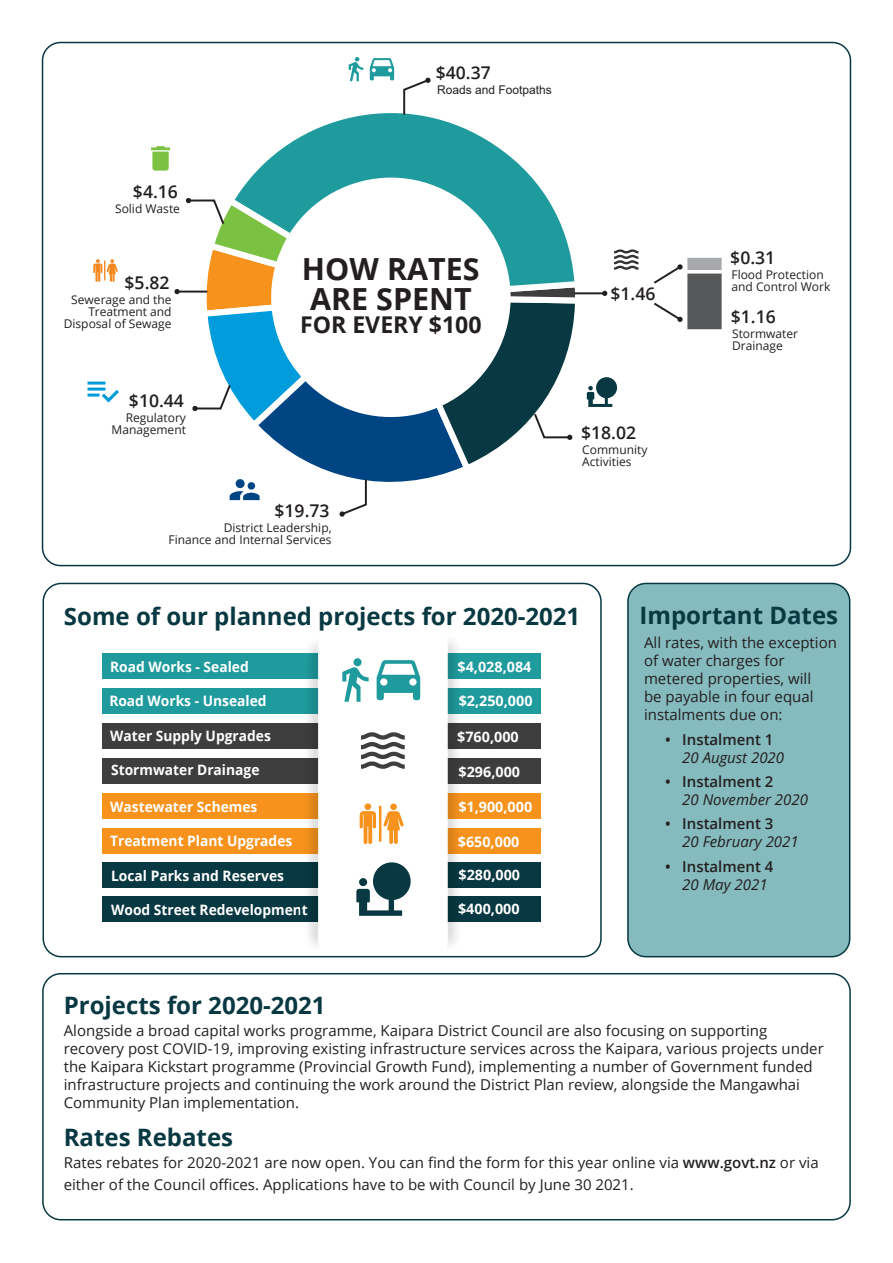
<style>
.page{position:relative;width:893px;height:1263px;background:#fff}
.page>*{position:absolute;margin:0;border:0;box-sizing:border-box;transform-origin:0 0}
.t1{font:700 30.45px/29.5px "Open Sans";color:#231f20}
.t2{font:700 24px "Open Sans";color:#083841}
.t3{font:700 23.1px "Open Sans";color:#231f20}
.t4{font:600 17.55px "Open Sans";color:#231f20}
.t5{font:15px/18px "Open Sans";color:#231f20}
.t6{font:italic 15px/18px "Open Sans";color:#231f20}
.t7{font:600 15px/18px "Open Sans";color:#231f20}
.t8{font:700 14.4px "Open Sans";color:#fff;scale:.96 1}
.t9{font:700 14.4px "Open Sans";color:#fff}
.t10{font:12px/12px "Open Sans";color:#231f20}
.t11{font:12px "Arial";color:#231f20}
.s1{font-weight:400;font-style:italic}
.s2{font-weight:600;font-style:normal}
.s3{font-weight:600}
</style>
<div class="page">
<svg style="left:236px;top:113px;width:311px;height:84px;fill:#1f9b9e"></svg>
<svg style="left:402px;top:78px;width:29px;height:39px"></svg>
<hr style="left:575px;top:292px;width:30px;height:2px;background:#231f20">
<svg style="left:602px;top:290px;width:6px;height:6px"></svg>
<svg style="left:654px;top:257px;width:68px;height:73px"></svg>
<hr style="left:177px;top:291px;width:30px;height:2px;background:#231f20">
<svg style="left:174px;top:289px;width:6px;height:6px"></svg>
<svg style="left:370px;top:58px;width:24px;height:22px"></svg>
<svg style="left:349px;top:57px;width:14px;height:24px"></svg>
<svg style="left:186px;top:197px;width:395px;height:320px"></svg>
<svg style="left:151px;top:146px;width:19px;height:25px"></svg>
<svg style="left:587px;top:377px;width:30px;height:30px"></svg>
<svg style="left:93px;top:259px;width:25px;height:23px"></svg>
<svg style="left:614px;top:249px;width:24px;height:21px"></svg>
<svg style="left:88px;top:382px;width:31px;height:21px"></svg>
<div style="left:43px;top:583px;width:559px;height:374px;border:2px solid #083841;border-radius:18px"></div>
<div style="left:103px;top:688px;width:438px;height:25px;background:#1f9b9e"></div>
<div style="left:103px;top:653px;width:438px;height:25px;background:#1f9b9e"></div>
<div style="left:103px;top:758px;width:438px;height:25px;background:#3e3e3f"></div>
<div style="left:103px;top:723px;width:438px;height:25px;background:#3e3e3f"></div>
<div style="left:103px;top:828px;width:438px;height:26px;background:#f7931d"></div>
<div style="left:103px;top:794px;width:438px;height:25px;background:#f7931d"></div>
<div style="left:103px;top:896px;width:438px;height:26px;background:#083841"></div>
<div style="left:103px;top:862px;width:438px;height:26px;background:#083841"></div>
<img style="left:432px;top:641px;width:34px;height:317px">
<hr style="left:445px;top:643px;width:3px;height:300px;background:#fff">
<img style="left:300px;top:644px;width:34px;height:314px">
<hr style="left:318px;top:647px;width:3px;height:296px;background:#fff">
<div style="left:319px;top:627px;width:127px;height:325px;background:#fff"></div>
<svg style="left:377px;top:660px;width:43px;height:40px"></svg>
<svg style="left:342px;top:658px;width:27px;height:44px"></svg>
<svg style="left:361px;top:732px;width:44px;height:37px"></svg>
<svg style="left:360px;top:811px;width:16px;height:33px"></svg>
<div style="left:364px;top:803px;width:7px;height:7px;background:#f7931d;border-radius:50%"></div>
<svg style="left:383px;top:811px;width:21px;height:33px"></svg>
<div style="left:390px;top:803px;width:7px;height:7px;background:#f7931d;border-radius:50%"></div>
<hr style="left:379px;top:805px;width:2px;height:37px;background:#f7931d">
<svg style="left:356px;top:862px;width:55px;height:54px"></svg>
<div style="left:628px;top:583px;width:222px;height:374px;background:#85babe;border-radius:18px"></div>
<div style="left:627px;top:583px;width:223px;height:374px;border:2px solid #083841;border-radius:18px"></div>
<div style="left:42px;top:973px;width:809px;height:247px;border:2px solid #083841;border-radius:18px"></div>
<p class="t4" style="left:436px;top:61px;width:56px">$40.37</p>
<p class="t10" style="left:437px;top:84px;width:111px">Provi io s of Roads</p>
<p class="t11" style="left:437px;top:82px;width:116px">Roads and Footpaths</p>
<p class="t4" style="left:133px;top:179px;width:46px">$4.16</p>
<p class="t10" style="left:115px;top:202px;width:66px">Solid Waste</p>
<p class="t4" style="left:125px;top:270px;width:46px">$5.82</p>
<p class="t10" style="left:64px;top:293px;width:109px;text-align:right">Sewerage and the<br>Treatment and<br>Disposal of Sewage</p>
<p class="t4" style="left:129px;top:389px;width:56px">$10.44</p>
<p class="t10" style="left:112px;top:412px;width:76px;text-align:right">Regulatory<br>Management</p>
<p class="t1" style="left:302px;top:254px;width:179px">HOW RATES<br>ARE SPENT</p>
<p class="t3" style="left:300px;top:308px;width:183px">FOR EVERY $100</p>
<p class="t4" style="left:275px;top:498px;width:56px">$19.73</p>
<p class="t10" style="left:169px;top:521px;width:165px;text-align:right">District Leadership,<br>Finance and Internal Services</p>
<p class="t4" style="left:610px;top:281px;width:46px">$1.46</p>
<p class="t4" style="left:581px;top:421px;width:56px">$18.02</p>
<p class="t10" style="left:582px;top:444px;width:67px">Community<br>Activities</p>
<p class="t4" style="left:730px;top:246px;width:46px">$0.31</p>
<p class="t10" style="left:731px;top:268px;width:106px">Flood Protection and Control Works</p>
<p class="t4" style="left:731px;top:305px;width:46px">$1.16</p>
<p class="t10" style="left:732px;top:327px;width:68px">Stormwater<br>Drainage</p>
<p class="t2" style="left:64px;top:599px;width:518px">Some of our planned projects for 2020-2021</p>
<p class="t2" style="left:639px;top:598px;width:200px">Important Dates</p>
<p class="t5" style="left:644px;top:633px;width:194px">All rates, with the exception of water charges for metered properties, will<br>be payable in four equal instalments due on:</p>
<p class="t7" style="left:682px;top:730px;width:103px;text-indent:-17px">• Instalment 1<br><span class="s1">20 August 2020</span></p>
<p class="t6" style="left:682px;top:772px;width:127px;text-indent:-17px"><span class="s2">• Instalment 2<br></span>20 November 2020</p>
<p class="t6" style="left:682px;top:814px;width:118px;text-indent:-17px"><span class="s2">• Instalment 3<br></span>20 February 2021</p>
<p class="t7" style="left:682px;top:857px;width:93px;text-indent:-17px">• Instalment 4<br><span class="s1">20 May 2021</span></p>
<p class="t8" style="left:110px;top:656px;width:146px">Road Works - Sealed</p>
<p class="t9" style="left:458px;top:656px;width:75px">$4,028,084</p>
<p class="t9" style="left:459px;top:691px;width:75px">$2,250,000</p>
<p class="t9" style="left:457px;top:726px;width:63px">$760,000</p>
<p class="t9" style="left:459px;top:762px;width:63px">$296,000</p>
<p class="t9" style="left:458px;top:797px;width:75px">$1,900,000</p>
<p class="t9" style="left:458px;top:831px;width:63px">$650,000</p>
<p class="t9" style="left:459px;top:865px;width:63px">$280,000</p>
<p class="t9" style="left:458px;top:898px;width:63px">$400,000</p>
<p class="t8" style="left:109px;top:690px;width:165px">Road Works - Unsealed</p>
<p class="t8" style="left:110px;top:726px;width:169px">Water Supply Upgrades</p>
<p class="t8" style="left:111px;top:760px;width:156px">Stormwater Drainage</p>
<p class="t8" style="left:110px;top:797px;width:155px">Wastewater Schemes</p>
<p class="t8" style="left:110px;top:831px;width:191px">Treatment Plant Upgrades</p>
<p class="t8" style="left:111px;top:866px;width:182px">Local Parks and Reserves</p>
<p class="t8" style="left:111px;top:900px;width:206px">Wood Street Redevelopment</p>
<p class="t2" style="left:64px;top:988px;width:263px">Projects for 2020-2021</p>
<p class="t5" style="left:64px;top:1021px;width:761px">Alongside a broad capital works programme, Kaipara District Council are also focusing on supporting recovery post COVID-19, improving existing infrastructure services across the Kaipara, various projects under the Kaipara Kickstart programme (Provincial Growth Fund), implementing a number of Government funded infrastructure projects and continuing the work around the District Plan review, alongside the Mangawhai Community Plan implementation.</p>
<p class="t2" style="left:64px;top:1120px;width:171px">Rates Rebates</p>
<p class="t5" style="left:64px;top:1151px;width:756px;line-height:21.6px">Rates rebates for 2020-2021 are now open. You can find the form for this year online via <span class="s3">www.govt.nz</span> or via either of the Council offices. Applications have to be with Council by June 30 2021.</p>
</div>
